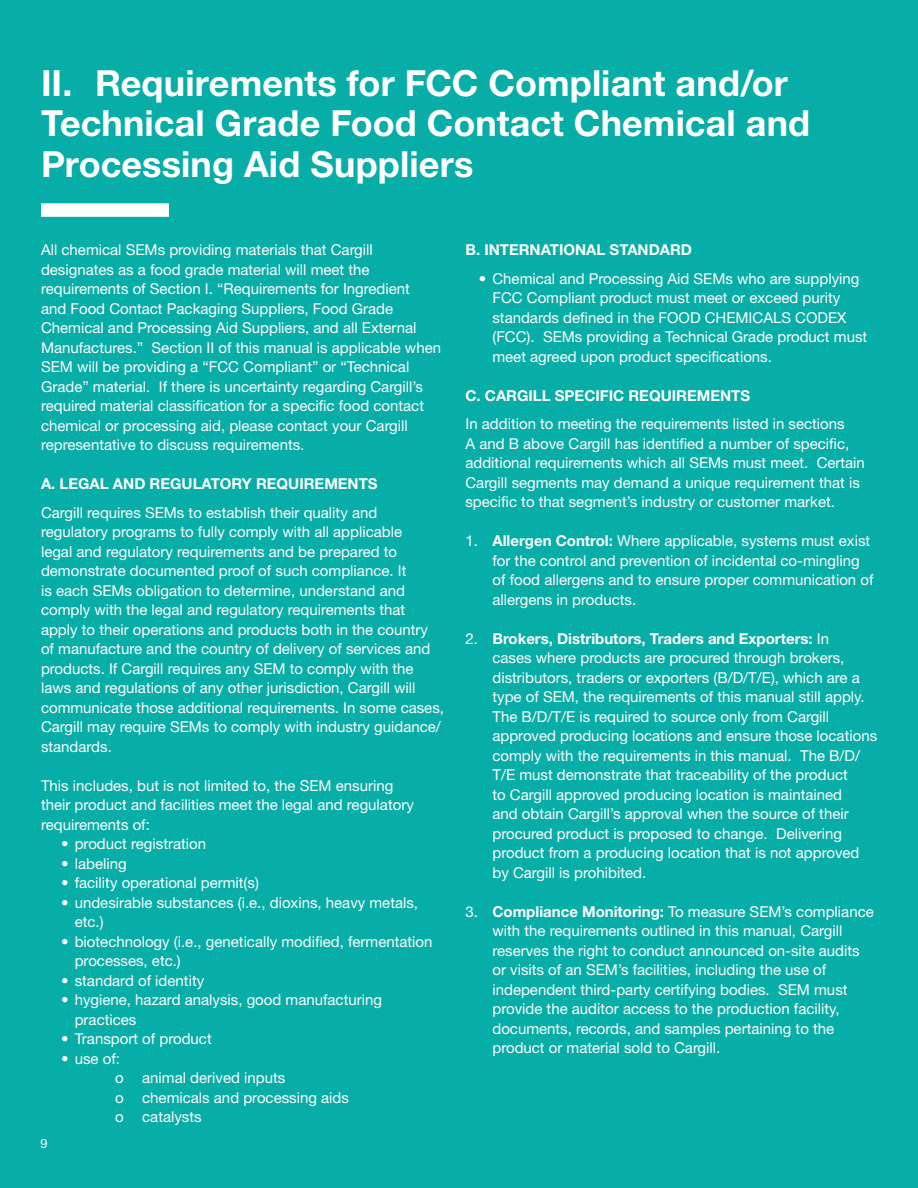
<style>
.page{position:relative;width:918px;height:1188px;background:#07ada7}
.page>*{position:absolute;margin:0;border:0;box-sizing:border-box;transform-origin:0 0}
.Headline_Level_3_24{font:700 36px/40.5px "Helvetica Neue LT Std";letter-spacing:.005em;color:#fff}
.Body_Large_10_13{font:15px/19.5px "Helvetica Neue LT Std";color:#fff}
.Hanging_Indent_Body{font:15px/19.5px "Helvetica Neue LT Std";color:#fff}
.Subhead_Level_1_10_1{font:700 15px "Helvetica Neue LT Std";color:#fff}
.t1{font:12.75px "Helvetica Neue LT Std";color:#fff}
.s1{font-weight:700}
</style>
<div class="page">
<div style="left:41px;top:203px;width:128px;height:14px;background:#fff"></div>
<p class="Headline_Level_3_24" style="left:41px;top:62px;width:771px">II. Requirements for FCC Compliant and/or<br>Technical Grade Food Contact Chemical and<br>Processing Aid Suppliers</p>
<p class="Body_Large_10_13" style="left:41px;top:240px;width:402px">All chemical SEMs providing materials that Cargill designates as a food grade material will meet the requirements of Section I. “Requirements for Ingredient<br>and Food Contact Packaging Suppliers, Food Grade Chemical and Processing Aid Suppliers, and all External Manufactures.” Section II of this manual is applicable when SEM will be providing a “FCC Compliant” or “Technical Grade” material. If there is uncertainty regarding Cargill’s required material classification for a specific food contact chemical or processing aid, please contact your Cargill representative to discuss requirements.</p>
<p class="Subhead_Level_1_10_1" style="left:41px;top:475px;width:338px">A. LEGAL AND REGULATORY REQUIREMENTS</p>
<p class="Body_Large_10_13" style="left:41px;top:502px;width:405px">Cargill requires SEMs to establish their quality and regulatory programs to fully comply with all applicable<br>legal and regulatory requirements and be prepared to demonstrate documented proof of such compliance. It<br>is each SEMs obligation to determine, understand and comply with the legal and regulatory requirements that apply to their operations and products both in the country of manufacture and the country of delivery of services and products. If Cargill requires any SEM to comply with the laws and regulations of any other jurisdiction, Cargill will communicate those additional requirements. In some cases, Cargill may require SEMs to comply with industry guidance/ standards.</p>
<p class="Body_Large_10_13" style="left:41px;top:775px;width:374px">This includes, but is not limited to, the SEM ensuring their product and facilities meet the legal and regulatory requirements of:</p>
<p class="Body_Large_10_13" style="left:61px;top:834px;width:146px">• product registration</p>
<p class="Body_Large_10_13" style="left:61px;top:853px;width:67px">• labeling</p>
<p class="Body_Large_10_13" style="left:61px;top:873px;width:199px">• facility operational permit(s)</p>
<p class="Body_Large_10_13" style="left:75px;top:892px;width:345px;text-indent:-14px">• undesirable substances (i.e., dioxins, heavy metals, etc.)</p>
<p class="Body_Large_10_13" style="left:75px;top:931px;width:359px;text-indent:-14px">• biotechnology (i.e., genetically modified, fermentation processes, etc.)</p>
<p class="Body_Large_10_13" style="left:61px;top:970px;width:144px">• standard of identity</p>
<p class="Body_Large_10_13" style="left:75px;top:990px;width:309px;text-indent:-14px">• hygiene, hazard analysis, good manufacturing practices</p>
<p class="Body_Large_10_13" style="left:61px;top:1029px;width:152px">• Transport of product</p>
<p class="Body_Large_10_13" style="left:61px;top:1048px;width:60px">• use of:</p>
<p class="Hanging_Indent_Body" style="left:115px;top:1068px;width:172px">o animal derived inputs</p>
<p class="Hanging_Indent_Body" style="left:115px;top:1087px;width:235px">o chemicals and processing aids</p>
<p class="Hanging_Indent_Body" style="left:115px;top:1107px;width:88px">o catalysts</p>
<p class="t1" style="left:40px;top:1135px;width:9px">9</p>
<p class="Subhead_Level_1_10_1" style="left:465px;top:241px;width:228px">B. INTERNATIONAL STANDARD</p>
<p class="Body_Large_10_13" style="left:492px;top:268px;width:376px;text-indent:-14px">• Chemical and Processing Aid SEMs who are supplying FCC Compliant product must meet or exceed purity standards defined in the FOOD CHEMICALS CODEX (FCC). SEMs providing a Technical Grade product must meet agreed upon product specifications.</p>
<p class="Subhead_Level_1_10_1" style="left:465px;top:386px;width:286px">C. CARGILL SPECIFIC REQUIREMENTS</p>
<p class="Body_Large_10_13" style="left:465px;top:414px;width:401px">In addition to meeting the requirements listed in sections<br>A and B above Cargill has identified a number of specific, additional requirements which all SEMs must meet. Certain Cargill segments may demand a unique requirement that is specific to that segment’s industry or customer market.</p>
<p class="Hanging_Indent_Body" style="left:492px;top:531px;width:383px;text-indent:-27px">1. <span class="s1">Allergen Control:</span> Where applicable, systems must exist for the control and prevention of incidental co-mingling of food allergens and to ensure proper communication of allergens in products.</p>
<p class="Hanging_Indent_Body" style="left:492px;top:628px;width:386px;text-indent:-27px">2. <span class="s1">Brokers, Distributors, Traders and Exporters:</span> In<br>cases where products are procured through brokers, distributors, traders or exporters (B/D/T/E), which are a type of SEM, the requirements of this manual still apply.<br>The B/D/T/E is required to source only from Cargill approved producing locations and ensure those locations comply with the requirements in this manual. The B/D/ T/E must demonstrate that traceability of the product<br>to Cargill approved producing location is maintained<br>and obtain Cargill’s approval when the source of their procured product is proposed to change. Delivering product from a producing location that is not approved by Cargill is prohibited.</p>
<p class="Hanging_Indent_Body" style="left:492px;top:901px;width:383px;text-indent:-27px">3. <span class="s1">Compliance Monitoring:</span> To measure SEM’s compliance with the requirements outlined in this manual, Cargill reserves the right to conduct announced on-site audits or visits of an SEM’s facilities, including the use of independent third-party certifying bodies. SEM must provide the auditor access to the production facility, documents, records, and samples pertaining to the product or material sold to Cargill.</p>
</div>
